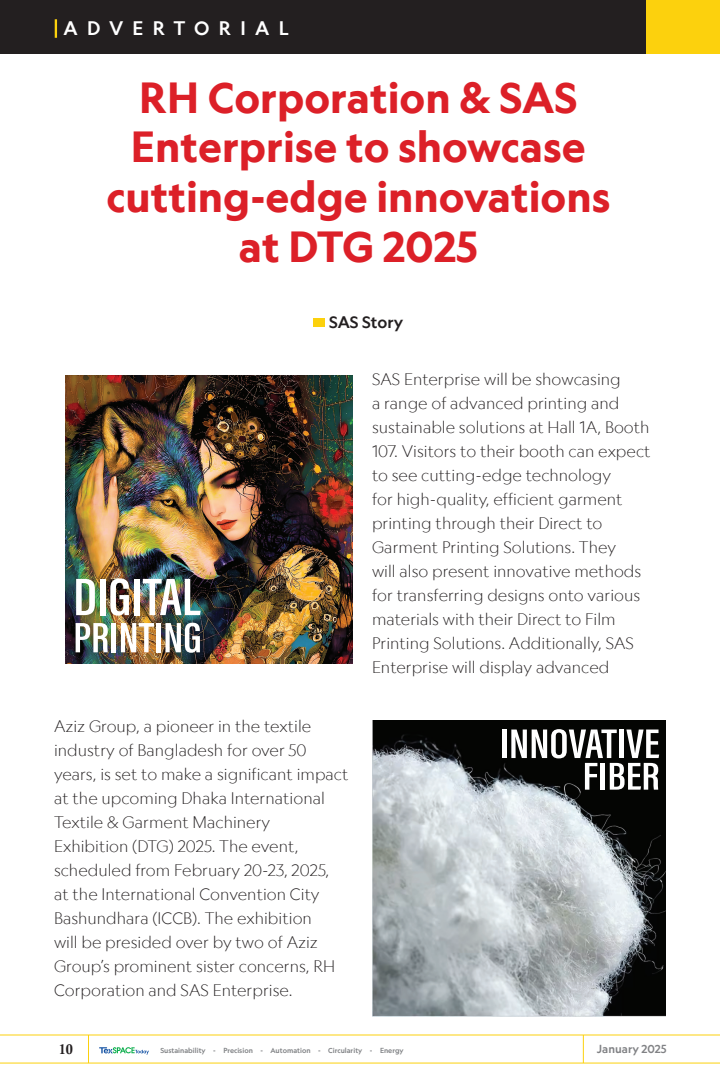
<style>
.page{position:relative;width:720px;height:1080px;background:#fff}
.page>*{position:absolute;margin:0;border:0;box-sizing:border-box;transform-origin:0 0}
.t1{font:700 41.6px/49.8px "Geograph Edit";color:#dc2028;text-align:center}
.t2{font:500 18.7px "Geograph Edit";letter-spacing:.5em;color:#fff}
.t3{font:300 16px/24px "Geograph Edit";color:#231f20}
.t4{font:500 16px "Geograph Edit";color:#231f20}
.t5{font:14px "Calis MT Bol";color:#231f20}
.t6{font:500 11.2px "Geograph Edit";color:#818285}
.t7{font:500 7px "Geograph";color:#808285}
</style>
<div class="page">
<svg style="left:99px;top:1047px;width:50px;height:8px"></svg>
<hr style="left:0;top:1035px;width:720px;height:1px;background:#fcd10d">
<hr style="left:0;top:1063px;width:720px;height:1px;background:#fcd10d">
<svg style="left:583px;top:1035px;width:1px;height:28px"></svg>
<svg style="left:88px;top:1036px;width:1px;height:27px"></svg>
<svg style="left:313px;top:318px;width:11px;height:9px"></svg>
<div style="left:0;top:0;width:656px;height:54px;background:#231f20"></div>
<svg style="left:55px;top:19px;width:2px;height:19px"></svg>
<div style="left:646px;top:0;width:74px;height:54px;background:#fcd10d"></div>
<img style="left:65px;top:375px;width:288px;height:288px">
<svg style="left:76px;top:579px;width:19px;height:36px"></svg>
<div style="left:100px;top:579px;width:5px;height:36px;background:#fff"></div>
<svg style="left:110px;top:578px;width:19px;height:38px"></svg>
<div style="left:134px;top:579px;width:6px;height:36px;background:#fff"></div>
<img style="left:143px;top:579px;width:58px;height:36px">
<svg style="left:76px;top:623px;width:32px;height:29px"></svg>
<hr style="left:112px;top:623px;width:4px;height:29px;background:#fff">
<svg style="left:121px;top:623px;width:33px;height:29px"></svg>
<div style="left:156px;top:623px;width:5px;height:29px;background:#fff"></div>
<svg style="left:166px;top:623px;width:34px;height:30px"></svg>
<img style="left:372px;top:720px;width:294px;height:297px">
<div style="left:502px;top:730px;width:5px;height:28px;background:#fff"></div>
<svg style="left:511px;top:729px;width:148px;height:61px"></svg>
<p class="t2" style="left:64px;top:17px;width:227px">ADVERTORIAL</p>
<h1 class="t1" style="left:106px;top:72px;width:505px">RH Corporation &amp; SAS<br>Enterprise to showcase cutting-edge innovations at DTG 2025</h1>
<p class="t4" style="left:329px;top:312px;width:76px">SAS Story</p>
<p class="t3" style="left:54px;top:714px;width:296px">Aziz Group, a pioneer in the textile industry of Bangladesh for over 50 years, is set to make a significant impact at the upcoming Dhaka International Textile &amp; Garment Machinery Exhibition (DTG) 2025. The event, scheduled from February 20-23, 2025,<br>at the International Convention City Bashundhara (ICCB). The exhibition<br>will be presided over by two of Aziz Group’s prominent sister concerns, RH Corporation and SAS Enterprise.</p>
<p class="t3" style="left:372px;top:367px;width:280px">SAS Enterprise will be showcasing<br>a range of advanced printing and sustainable solutions at Hall 1A, Booth 107. Visitors to their booth can expect to see cutting-edge technology<br>for high-quality, efficient garment printing through their Direct to Garment Printing Solutions. They<br>will also present innovative methods for transferring designs onto various materials with their Direct to Film Printing Solutions. Additionally, SAS Enterprise will display advanced</p>
<p class="t5" style="left:59px;top:1041px;width:16px">10</p>
<p class="t7" style="left:160px;top:1046px;width:245px">Sustainability - Precision - Automation - Circularity - Energy</p>
<p class="t6" style="left:597px;top:1042px;width:71px">January 2025</p>
</div>
